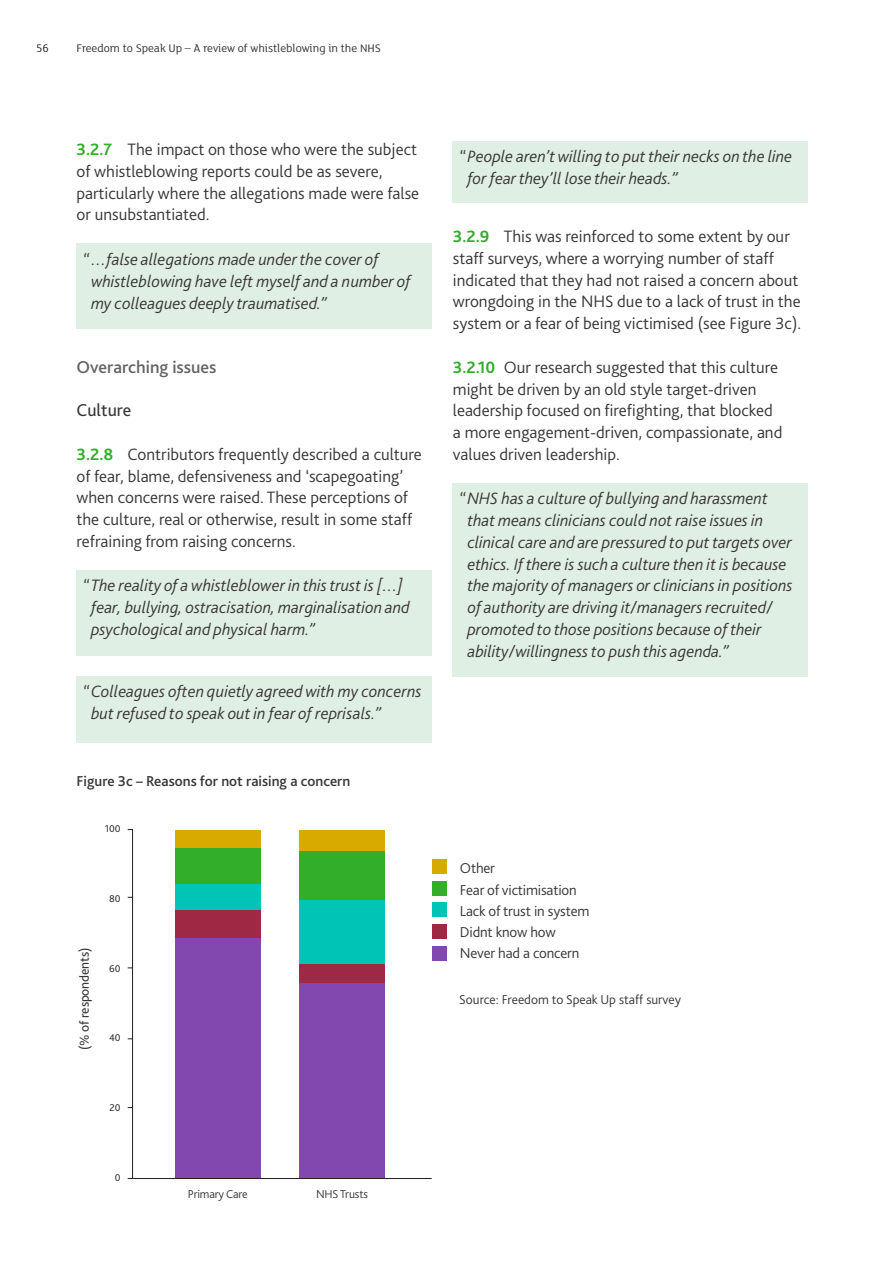
<style>
.page{position:relative;width:893px;height:1263px;background:#fff}
.page>*{position:absolute;margin:0;border:0;box-sizing:border-box;transform-origin:0 0}
.t1{font:500 18px "Bliss 2";color:#656365}
.t2{font:18px "Bliss 2";color:#393535}
.t3{font:300 17.25px/21.8px "Bliss 2";color:#393535}
.t4{font:italic 300 17.25px/21.8px "Bliss 2";color:#393535}
.t5{font:300 15px/21px "Bliss 2";letter-spacing:-.01em;color:#393535}
.t6{font:500 15px "Bliss 2";color:#393535}
.t7{font:300 13.5px "Bliss 2";color:#393535}
.t8{font:13.5px "Bliss 2";letter-spacing:-.01em;color:#393535}
.t9{font:12px "FS Lola";color:#393535}
.t10{font:300 12px "Bliss 2";letter-spacing:-.01em;color:#393535}
.t11{font:12px "FS Lola";color:#241f1f}
.t12{font:10.35px "Bliss 2";letter-spacing:-.01em;color:#393535}
.s1{font-weight:700;color:#32ae2a}
</style>
<div class="page">
<div style="left:453px;top:141px;width:355px;height:62px;background:#dfefe3"></div>
<div style="left:453px;top:483px;width:355px;height:193px;background:#dfefe3"></div>
<hr style="left:132px;top:829px;width:1px;height:350px;background:#241f1f">
<div style="left:77px;top:243px;width:355px;height:86px;background:#dfefe3"></div>
<div style="left:77px;top:570px;width:355px;height:85px;background:#dfefe3"></div>
<div style="left:77px;top:676px;width:355px;height:66px;background:#dfefe3"></div>
<div style="left:175px;top:938px;width:86px;height:240px;background:#8248af"></div>
<hr style="left:128px;top:1178px;width:304px;height:1px;background:#241f1f">
<div style="left:175px;top:909px;width:86px;height:29px;background:#9f2844"></div>
<div style="left:175px;top:884px;width:86px;height:25px;background:#00c5b6"></div>
<div style="left:175px;top:848px;width:86px;height:36px;background:#32ae2a"></div>
<div style="left:175px;top:830px;width:86px;height:18px;background:#d8aa00"></div>
<div style="left:299px;top:983px;width:86px;height:195px;background:#8248af"></div>
<div style="left:299px;top:964px;width:86px;height:19px;background:#9f2844"></div>
<div style="left:299px;top:900px;width:86px;height:64px;background:#00c5b6"></div>
<div style="left:299px;top:851px;width:86px;height:49px;background:#32ae2a"></div>
<div style="left:299px;top:830px;width:86px;height:21px;background:#d8aa00"></div>
<div style="left:432px;top:859px;width:15px;height:15px;background:#d8aa00"></div>
<div style="left:432px;top:881px;width:15px;height:14px;background:#32ae2a"></div>
<div style="left:432px;top:902px;width:15px;height:15px;background:#00c5b6"></div>
<div style="left:432px;top:924px;width:15px;height:15px;background:#9f2844"></div>
<div style="left:432px;top:946px;width:15px;height:15px;background:#8248af"></div>
<p class="t11" style="left:36px;top:40px;width:14px">56</p>
<p class="t9" style="left:77px;top:40px;width:306px">Freedom to Speak Up – A review of whistleblowing in the NHS</p>
<p class="t3" style="left:77px;top:138px;width:344px"><span class="s1">3.2.7</span> The impact on those who were the subject of whistleblowing reports could be as severe, particularly where the allegations made were false or unsubstantiated.</p>
<p class="t4" style="left:91px;top:248px;width:321px;text-indent:-9px">“ …false allegations made under the cover of whistleblowing have left myself and a number of my colleagues deeply traumatised.”</p>
<p class="t1" style="left:77px;top:356px;width:142px">Overarching issues</p>
<p class="t2" style="left:77px;top:399px;width:56px">Culture</p>
<p class="t3" style="left:77px;top:443px;width:347px"><span class="s1">3.2.8</span> Contributors frequently described a culture of fear, blame, defensiveness and ‘scapegoating’ when concerns were raised. These perceptions of the culture, real or otherwise, result in some staff refraining from raising concerns.</p>
<p class="t4" style="left:91px;top:574px;width:320px;text-indent:-9px">“ The reality of a whistleblower in this trust is […] fear, bullying, ostracisation, marginalisation and psychological and physical harm.”</p>
<p class="t4" style="left:91px;top:680px;width:332px;text-indent:-9px">“ Colleagues often quietly agreed with my concerns but refused to speak out in fear of reprisals.”</p>
<p class="t6" style="left:77px;top:772px;width:275px">Figure 3c – Reasons for not raising a concern</p>
<p class="t12" style="left:105px;top:822px;width:17px">100</p>
<p class="t12" style="left:109px;top:892px;width:13px">80</p>
<p class="t8" style="left:76px;top:1050px;width:103px;rotate:-90deg">(% of respondents)</p>
<p class="t12" style="left:109px;top:962px;width:13px">60</p>
<p class="t12" style="left:109px;top:1031px;width:13px">40</p>
<p class="t12" style="left:109px;top:1101px;width:12px">20</p>
<p class="t12" style="left:115px;top:1171px;width:7px">0</p>
<p class="t10" style="left:188px;top:1187px;width:61px">Primary Care</p>
<p class="t10" style="left:316px;top:1187px;width:53px">NHS Trusts</p>
<p class="t4" style="left:467px;top:145px;width:326px;text-indent:-9px">“ People aren’t willing to put their necks on the line for fear they’ll lose their heads.”</p>
<p class="t3" style="left:453px;top:225px;width:350px"><span class="s1">3.2.9</span> This was reinforced to some extent by our staff surveys, where a worrying number of staff indicated that they had not raised a concern about wrongdoing in the NHS due to a lack of trust in the system or a fear of being victimised (see Figure 3c).</p>
<p class="t3" style="left:453px;top:356px;width:331px"><span class="s1">3.2.10</span> Our research suggested that this culture might be driven by an old style target-driven leadership focused on firefighting, that blocked a more engagement-driven, compassionate, and values driven leadership.</p>
<p class="t4" style="left:467px;top:487px;width:327px;text-indent:-9px">“ NHS has a culture of bullying and harassment that means clinicians could not raise issues in clinical care and are pressured to put targets over ethics. If there is such a culture then it is because the majority of managers or clinicians in positions of authority are driving it/managers recruited/ promoted to those positions because of their ability/willingness to push this agenda.”</p>
<p class="t5" style="left:460px;top:858px;width:131px">Other<br>Fear of victimisation<br>Lack of trust in system<br>Didnt know how<br>Never had a concern</p>
<p class="t7" style="left:459px;top:991px;width:223px">Source: Freedom to Speak Up staff survey</p>
</div>
